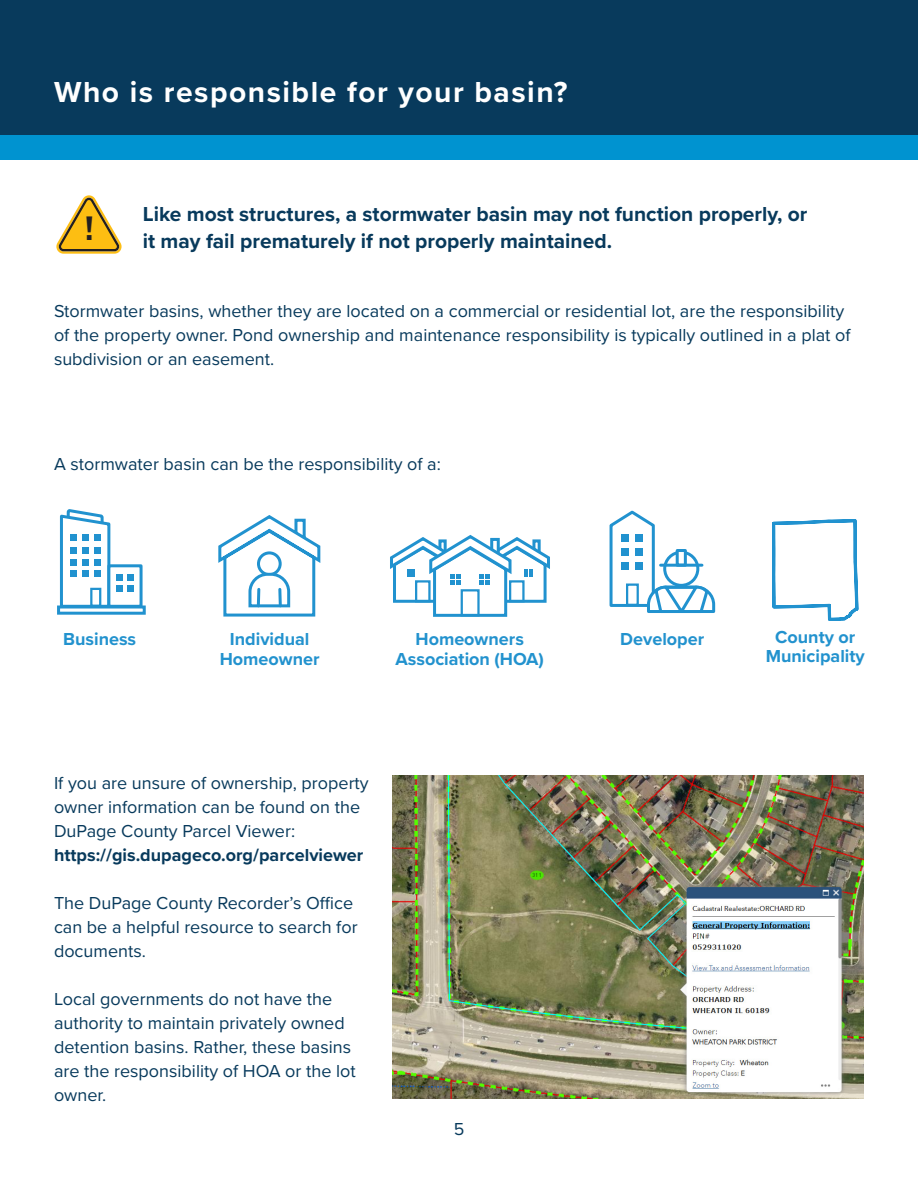
<style>
.page{position:relative;width:918px;height:1188px;background:#fff}
.page>*{position:absolute;margin:0;border:0;box-sizing:border-box;transform-origin:0 0}
.t1{font:700 35.1px "Cambria";color:#231f20}
.t2{font:700 30px "Proxima Nova";letter-spacing:.05em;color:#fff}
.t3{font:700 21px/27px "Proxima Nova";color:#083a5c}
.t4{font:18px/24px "Proxima Nova";color:#083a5c}
.t5{font:700 18px "Proxima Nova";color:#2292ce}
.t6{font:700 18px "Proxima Nova";color:#083a5c}
</style>
<div class="page">
<img style="left:393px;top:775px;width:471px;height:324px">
<div style="left:0;top:0;width:918px;height:135px;background:#083a5c"></div>
<div style="left:0;top:135px;width:918px;height:24px;background:#0093d0"></div>
<svg style="left:56px;top:195px;width:66px;height:59px"></svg>
<svg style="left:218px;top:515px;width:103px;height:102px"></svg>
<svg style="left:390px;top:535px;width:160px;height:82px"></svg>
<div style="left:107px;top:564px;width:36px;height:44px;background:#fff;border:3px solid #2192cf"></div>
<div style="left:57px;top:606px;width:89px;height:9px;border:3px solid #2192cf"></div>
<div style="left:128px;top:574px;width:6px;height:7px;background:#2192cf"></div>
<svg style="left:58px;top:509px;width:64px;height:100px"></svg>
<svg style="left:128px;top:586px;width:6px;height:6px"></svg>
<svg style="left:609px;top:510px;width:107px;height:103px"></svg>
<div style="left:676px;top:549px;width:11px;height:18px;background:#fff;border:3px solid #2192cf"></div>
<hr style="left:661px;top:564px;width:41px;height:3px;background:#2192cf">
<div style="left:626px;top:584px;width:13px;height:22px;border:2px solid #2192cf"></div>
<div style="left:621px;top:534px;width:8px;height:7px;background:#2192cf"></div>
<div style="left:636px;top:534px;width:7px;height:7px;background:#2192cf"></div>
<div style="left:621px;top:548px;width:8px;height:8px;background:#2192cf"></div>
<div style="left:636px;top:548px;width:7px;height:8px;background:#2192cf"></div>
<div style="left:621px;top:562px;width:8px;height:8px;background:#2192cf"></div>
<div style="left:636px;top:562px;width:7px;height:8px;background:#2192cf"></div>
<svg style="left:771px;top:159px;width:89px;height:940px"></svg>
<p class="t2" style="left:54px;top:69px;width:515px">Who is responsible for your basin?</p>
<h1 class="t1" style="left:84px;top:203px;width:13px">!</h1>
<p class="t3" style="left:143px;top:200px;width:666px">Like most structures, a stormwater basin may not function properly, or it may fail prematurely if not properly maintained.</p>
<p class="t4" style="left:54px;top:298px;width:798px">Stormwater basins, whether they are located on a commercial or residential lot, are the responsibility of the property owner. Pond ownership and maintenance responsibility is typically outlined in a plat of subdivision or an easement.</p>
<p class="t4" style="left:54px;top:451px;width:388px">A stormwater basin can be the responsibility of a:</p>
<p class="t5" style="left:63px;top:626px;width:75px">Business</p>
<p class="t5" style="left:620px;top:626px;width:85px">Developer</p>
<p class="t5" style="left:775px;top:623px;width:82px">County or</p>
<p class="t5" style="left:766px;top:643px;width:101px">Municipality</p>
<p class="t5" style="left:230px;top:626px;width:81px">Individual</p>
<p class="t5" style="left:220px;top:645px;width:101px">Homeowner</p>
<p class="t5" style="left:416px;top:626px;width:110px">Homeowners</p>
<p class="t5" style="left:396px;top:645px;width:150px">Association (HOA)</p>
<p class="t4" style="left:54px;top:771px;width:316px">If you are unsure of ownership, property</p>
<p class="t4" style="left:54px;top:795px;width:308px">owner information can be found on the</p>
<p class="t4" style="left:54px;top:819px;width:243px">DuPage County Parcel Viewer:</p>
<p class="t6" style="left:54px;top:842px;width:311px">https://gis.dupageco.org/parcelviewer</p>
<p class="t4" style="left:54px;top:891px;width:305px">The DuPage County Recorder’s Office can be a helpful resource to search for documents.</p>
<p class="t4" style="left:54px;top:987px;width:303px">Local governments do not have the authority to maintain privately owned detention basins. Rather, these basins are the responsibility of HOA or the lot owner.</p>
<p class="t4" style="left:454px;top:1116px;width:12px">5</p>
</div>
